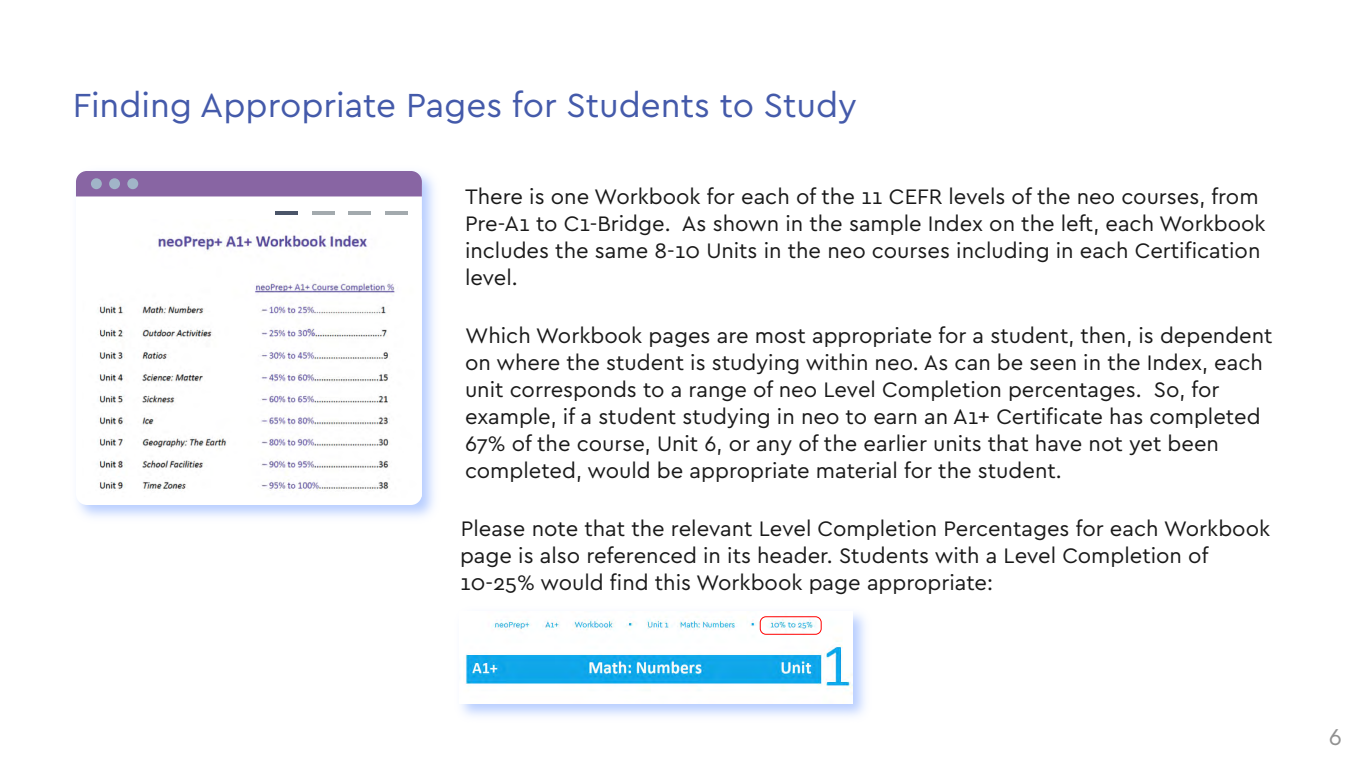
<style>
.page{position:relative;width:1366px;height:768px;background:#fff}
.page>*{position:absolute;margin:0;border:0;box-sizing:border-box;transform-origin:0 0}
.t1{font:35px "Cera Basic";color:#445aaa}
.t2{font:24px "Cera Basic";color:#919191}
.t3{font:22px/27px "Cera Basic";color:#1a1a1a}
</style>
<div class="page">
<img style="left:97px;top:235px;width:325px;height:262px">
<div style="left:76px;top:171px;width:346px;height:25px;background:#8865a3"></div>
<div style="left:91px;top:178px;width:11px;height:11px;background:#a1b5c8;border-radius:50%"></div>
<div style="left:109px;top:178px;width:11px;height:11px;background:#a1b5c8;border-radius:50%"></div>
<div style="left:127px;top:178px;width:11px;height:11px;background:#a1b5c8;border-radius:50%"></div>
<hr style="left:275px;top:211px;width:23px;height:4px;background:#4b5569">
<hr style="left:385px;top:211px;width:22px;height:4px;background:#a3aaae">
<hr style="left:349px;top:211px;width:22px;height:4px;background:#a3aaae">
<hr style="left:312px;top:211px;width:23px;height:4px;background:#a3aaae">
<img style="left:460px;top:612px;width:392px;height:91px">
<div style="left:760px;top:616px;width:62px;height:19px;border:1px solid #f00;border-radius:6px"></div>
<h1 class="t1" style="left:73px;top:85px;width:786px">Finding Appropriate Pages for Students to Study</h1>
<p class="t3" style="left:465px;top:183px;width:802px">There is one Workbook for each of the 11 CEFR levels of the neo courses, from Pre-A1 to C1-Bridge. As shown in the sample Index on the left, each Workbook includes the same 8-10 Units in the neo courses including in each Certification level.</p>
<p class="t3" style="left:465px;top:322px;width:809px">Which Workbook pages are most appropriate for a student, then, is dependent on where the student is studying within neo. As can be seen in the Index, each unit corresponds to a range of neo Level Completion percentages. So, for example, if a student studying in neo to earn an A1+ Certificate has completed 67% of the course, Unit 6, or any of the earlier units that have not yet been completed, would be appropriate material for the student.</p>
<p class="t3" style="left:460px;top:515px;width:812px">Please note that the relevant Level Completion Percentages for each Workbook page is also referenced in its header. Students with a Level Completion of<br>10-25% would find this Workbook page appropriate:</p>
<p class="t2" style="left:1329px;top:723px;width:15px">6</p>
</div>
